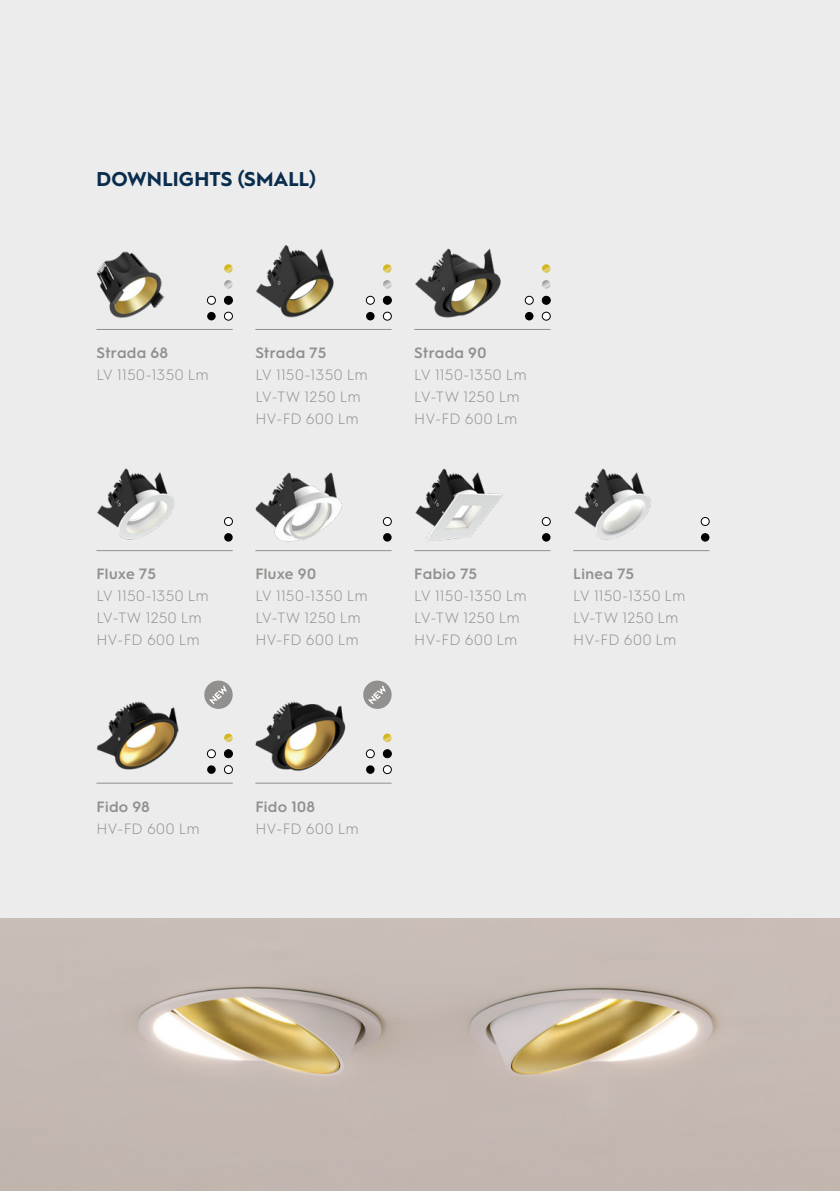
<style>
.page{position:relative;width:840px;height:1191px;background:#fff}
.page>*{position:absolute;margin:0;border:0;box-sizing:border-box;transform-origin:0 0}
.t1{font:700 20px "Hurme Geometric Sans 1";letter-spacing:.005em;color:#0b2d4d}
.t2{font:300 15px/22px "Hurme Geometric Sans 1";letter-spacing:.02em;color:#91908e}
.t3{font:600 15px "Hurme Geometric Sans 1";letter-spacing:.015em;color:#91908e}
</style>
<div class="page">
<div style="left:0;top:0;width:839px;height:918px;background:#ececec"></div>
<img style="left:256px;top:245px;width:118px;height:76px">
<img style="left:255px;top:701px;width:120px;height:73px">
<img style="left:96px;top:251px;width:69px;height:67px">
<img style="left:96px;top:701px;width:113px;height:69px">
<img style="left:415px;top:248px;width:119px;height:73px">
<hr style="left:414px;top:329px;width:136px;height:1px;background:#91908e">
<hr style="left:255px;top:329px;width:136px;height:1px;background:#91908e">
<hr style="left:255px;top:783px;width:136px;height:1px;background:#91908e">
<hr style="left:96px;top:329px;width:136px;height:1px;background:#91908e">
<hr style="left:96px;top:783px;width:136px;height:1px;background:#91908e">
<img style="left:97px;top:468px;width:78px;height:72px">
<img style="left:255px;top:472px;width:87px;height:70px">
<img style="left:574px;top:468px;width:77px;height:72px">
<hr style="left:96px;top:550px;width:136px;height:1px;background:#91908e">
<hr style="left:255px;top:550px;width:136px;height:1px;background:#91908e">
<hr style="left:414px;top:550px;width:136px;height:1px;background:#91908e">
<hr style="left:573px;top:550px;width:136px;height:1px;background:#91908e">
<svg style="left:202px;top:680px;width:31px;height:31px"></svg>
<svg style="left:361px;top:680px;width:31px;height:31px"></svg>
<img style="left:415px;top:468px;width:88px;height:74px">
<img style="left:0;top:918px;width:839px;height:273px">
<div style="left:224px;top:533px;width:8px;height:8px;background:#000;border-radius:50%"></div>
<div style="left:224px;top:517px;width:8px;height:8px;background:#fff;border-radius:50%"></div>
<div style="left:224px;top:517px;width:8px;height:9px;border:1px solid #000;border-radius:50%"></div>
<div style="left:383px;top:533px;width:8px;height:8px;background:#000;border-radius:50%"></div>
<div style="left:383px;top:517px;width:8px;height:8px;background:#fff;border-radius:50%"></div>
<div style="left:383px;top:517px;width:8px;height:9px;border:1px solid #000;border-radius:50%"></div>
<div style="left:541px;top:533px;width:9px;height:8px;background:#000;border-radius:50%"></div>
<div style="left:542px;top:517px;width:8px;height:8px;background:#fff;border-radius:50%"></div>
<div style="left:541px;top:517px;width:9px;height:9px;border:1px solid #000;border-radius:50%"></div>
<div style="left:700px;top:533px;width:9px;height:8px;background:#000;border-radius:50%"></div>
<div style="left:700px;top:517px;width:8px;height:8px;background:#fff;border-radius:50%"></div>
<div style="left:700px;top:517px;width:9px;height:9px;border:1px solid #000;border-radius:50%"></div>
<div style="left:207px;top:312px;width:8px;height:8px;background:#000;border-radius:50%"></div>
<div style="left:207px;top:296px;width:8px;height:8px;background:#fff;border-radius:50%"></div>
<div style="left:207px;top:296px;width:8px;height:8px;border:1px solid #000;border-radius:50%"></div>
<div style="left:207px;top:765px;width:8px;height:9px;background:#000;border-radius:50%"></div>
<div style="left:207px;top:749px;width:8px;height:8px;background:#fff;border-radius:50%"></div>
<div style="left:207px;top:749px;width:8px;height:9px;border:1px solid #000;border-radius:50%"></div>
<div style="left:366px;top:312px;width:8px;height:8px;background:#000;border-radius:50%"></div>
<div style="left:366px;top:296px;width:8px;height:8px;background:#fff;border-radius:50%"></div>
<div style="left:366px;top:296px;width:8px;height:8px;border:1px solid #000;border-radius:50%"></div>
<div style="left:524px;top:312px;width:9px;height:8px;background:#000;border-radius:50%"></div>
<div style="left:525px;top:296px;width:8px;height:8px;background:#fff;border-radius:50%"></div>
<div style="left:524px;top:296px;width:9px;height:8px;border:1px solid #000;border-radius:50%"></div>
<div style="left:224px;top:312px;width:8px;height:8px;background:#fff;border-radius:50%"></div>
<div style="left:224px;top:312px;width:8px;height:8px;border:1px solid #000;border-radius:50%"></div>
<div style="left:224px;top:296px;width:8px;height:8px;background:#000;border-radius:50%"></div>
<div style="left:224px;top:296px;width:8px;height:8px;border:1px solid #000;border-radius:50%"></div>
<svg style="left:224px;top:280px;width:8px;height:9px"></svg>
<svg style="left:224px;top:264px;width:8px;height:9px"></svg>
<div style="left:383px;top:312px;width:8px;height:8px;background:#fff;border-radius:50%"></div>
<div style="left:383px;top:312px;width:8px;height:8px;border:1px solid #000;border-radius:50%"></div>
<div style="left:383px;top:296px;width:8px;height:8px;background:#000;border-radius:50%"></div>
<div style="left:383px;top:296px;width:8px;height:8px;border:1px solid #000;border-radius:50%"></div>
<svg style="left:383px;top:280px;width:8px;height:9px"></svg>
<svg style="left:383px;top:264px;width:8px;height:9px"></svg>
<div style="left:542px;top:312px;width:8px;height:8px;background:#fff;border-radius:50%"></div>
<div style="left:541px;top:312px;width:9px;height:8px;border:1px solid #000;border-radius:50%"></div>
<div style="left:542px;top:296px;width:8px;height:8px;background:#000;border-radius:50%"></div>
<div style="left:541px;top:296px;width:9px;height:8px;border:1px solid #000;border-radius:50%"></div>
<svg style="left:542px;top:280px;width:8px;height:9px"></svg>
<svg style="left:542px;top:264px;width:8px;height:9px"></svg>
<div style="left:224px;top:765px;width:8px;height:8px;background:#fff;border-radius:50%"></div>
<div style="left:224px;top:765px;width:8px;height:9px;border:1px solid #000;border-radius:50%"></div>
<div style="left:224px;top:749px;width:8px;height:8px;background:#000;border-radius:50%"></div>
<div style="left:224px;top:749px;width:8px;height:9px;border:1px solid #000;border-radius:50%"></div>
<svg style="left:224px;top:733px;width:8px;height:9px"></svg>
<div style="left:383px;top:765px;width:8px;height:8px;background:#fff;border-radius:50%"></div>
<div style="left:383px;top:765px;width:8px;height:9px;border:1px solid #000;border-radius:50%"></div>
<div style="left:383px;top:749px;width:8px;height:8px;background:#000;border-radius:50%"></div>
<div style="left:383px;top:749px;width:8px;height:9px;border:1px solid #000;border-radius:50%"></div>
<svg style="left:383px;top:733px;width:8px;height:9px"></svg>
<div style="left:366px;top:765px;width:8px;height:9px;background:#000;border-radius:50%"></div>
<div style="left:366px;top:749px;width:8px;height:8px;background:#fff;border-radius:50%"></div>
<div style="left:366px;top:749px;width:8px;height:9px;border:1px solid #000;border-radius:50%"></div>
<h1 class="t1" style="left:96px;top:165px;width:221px">DOWNLIGHTS (SMALL)</h1>
<p class="t3" style="left:96px;top:342px;width:73px">Strada 68</p>
<p class="t2" style="left:96px;top:363px;width:114px">LV 1150-1350 Lm</p>
<p class="t3" style="left:255px;top:342px;width:72px">Strada 75</p>
<p class="t2" style="left:255px;top:363px;width:114px">LV 1150-1350 Lm<br>LV-TW 1250 Lm<br>HV-FD 600 Lm</p>
<p class="t3" style="left:414px;top:342px;width:73px">Strada 90</p>
<p class="t2" style="left:414px;top:363px;width:114px">LV 1150-1350 Lm<br>LV-TW 1250 Lm<br>HV-FD 600 Lm</p>
<p class="t3" style="left:96px;top:563px;width:61px">Fluxe 75</p>
<p class="t2" style="left:96px;top:584px;width:114px">LV 1150-1350 Lm<br>LV-TW 1250 Lm<br>HV-FD 600 Lm</p>
<p class="t3" style="left:255px;top:563px;width:62px">Fluxe 90</p>
<p class="t2" style="left:255px;top:584px;width:114px">LV 1150-1350 Lm<br>LV-TW 1250 Lm<br>HV-FD 600 Lm</p>
<p class="t3" style="left:414px;top:563px;width:64px">Fabio 75</p>
<p class="t2" style="left:414px;top:584px;width:114px">LV 1150-1350 Lm<br>LV-TW 1250 Lm<br>HV-FD 600 Lm</p>
<p class="t3" style="left:573px;top:563px;width:62px">Linea 75</p>
<p class="t2" style="left:573px;top:584px;width:114px">LV 1150-1350 Lm<br>LV-TW 1250 Lm<br>HV-FD 600 Lm</p>
<p class="t3" style="left:96px;top:796px;width:55px">Fido 98</p>
<p class="t2" style="left:96px;top:816px;width:105px">HV-FD 600 Lm</p>
<p class="t3" style="left:255px;top:796px;width:61px">Fido 108</p>
<p class="t2" style="left:255px;top:816px;width:105px">HV-FD 600 Lm</p>
</div>
